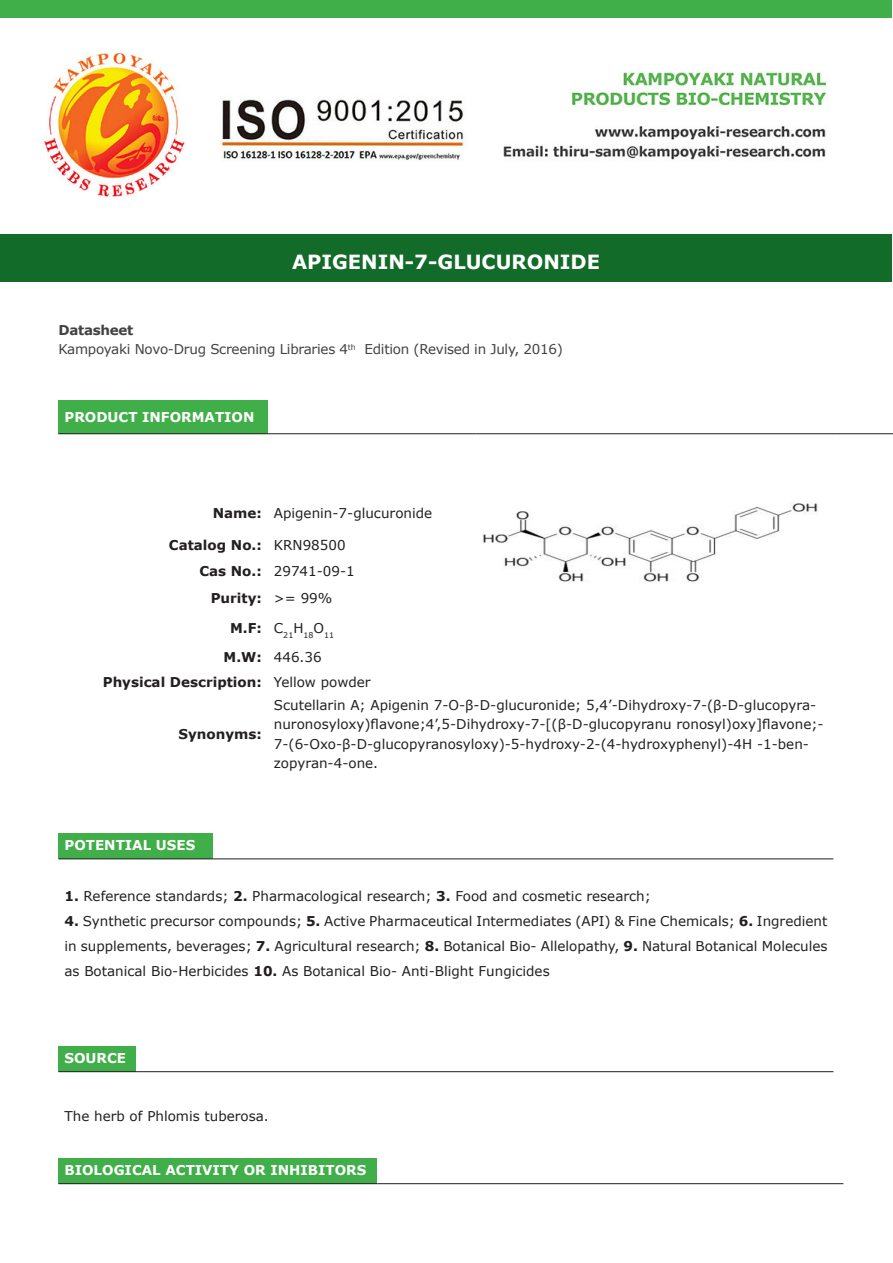
<style>
.page{position:relative;width:893px;height:1263px;background:#fff}
.page>*{position:absolute;margin:0;border:0;box-sizing:border-box;transform-origin:0 0}
.t1{font:700 19.5px "Verdana";color:#fff}
.t2{font:13.5px/19.2px "Verdana";color:#231f20}
.t3{font:700 13.5px "Verdana";color:#fff}
.t4{font:700 13.5px "Verdana";color:#231f20}
.t5{font:13.5px "Verdana";letter-spacing:-.02em;color:#414243}
.t6{font:700 13.5px "Verdana";letter-spacing:-.02em;color:#414243}
.t7{font:7.8px "Verdana";color:#231f20}
.s1{font-weight:700}
</style>
<div class="page">
<div style="left:0;top:0;width:892px;height:17px;background:#40ae49"></div>
<div style="left:1px;top:235px;width:891px;height:47px;background:#136b29"></div>
<div style="left:58px;top:400px;width:210px;height:34px;background:#40ae49"></div>
<hr style="left:58px;top:433px;width:210px;height:1px;background:#231f20">
<hr style="left:268px;top:433px;width:208px;height:1px;background:#231f20">
<hr style="left:476px;top:433px;width:359px;height:1px;background:#231f20">
<hr style="left:835px;top:433px;width:58px;height:1px;background:#231f20">
<img style="left:483px;top:503px;width:335px;height:79px">
<div style="left:58px;top:834px;width:155px;height:25px;background:#40ae49"></div>
<hr style="left:58px;top:859px;width:155px;height:1px;background:#231f20">
<hr style="left:213px;top:859px;width:620px;height:1px;background:#231f20">
<div style="left:58px;top:1046px;width:78px;height:26px;background:#40ae49"></div>
<hr style="left:58px;top:1071px;width:78px;height:1px;background:#231f20">
<hr style="left:136px;top:1071px;width:697px;height:1px;background:#231f20">
<div style="left:58px;top:1158px;width:319px;height:26px;background:#40ae49"></div>
<hr style="left:58px;top:1183px;width:319px;height:1px;background:#231f20">
<hr style="left:377px;top:1183px;width:466px;height:1px;background:#231f20">
<img style="left:43px;top:53px;width:784px;height:144px">
<p class="t1" style="left:292px;top:249px;width:309px">APIGENIN-7-GLUCURONIDE</p>
<p class="t6" style="left:58px;top:321px;width:76px">Datasheet</p>
<p class="t5" style="left:58px;top:341px;width:506px">Kampoyaki Novo-Drug Screening Libraries 4<sup>th</sup> Edition (Revised in July, 2016)</p>
<p class="t3" style="left:64px;top:409px;width:192px">PRODUCT INFORMATION</p>
<p class="t4" style="left:213px;top:504px;width:51px">Name:</p>
<p class="t2" style="left:274px;top:504px;width:160px">Apigenin-7-glucuronide</p>
<p class="t4" style="left:169px;top:536px;width:94px">Catalog No.:</p>
<p class="t2" style="left:274px;top:536px;width:73px">KRN98500</p>
<p class="t4" style="left:199px;top:562px;width:64px">Cas No.:</p>
<p class="t2" style="left:274px;top:562px;width:82px">29741-09-1</p>
<p class="t4" style="left:211px;top:590px;width:53px">Purity:</p>
<p class="t2" style="left:274px;top:589px;width:60px">&gt;= 99%</p>
<p class="t4" style="left:230px;top:619px;width:33px">M.F:</p>
<p class="t7" style="left:274px;top:630px;width:62px"><sup>C</sup>21<sup>H</sup>18<sup>O</sup>11</p>
<p class="t4" style="left:224px;top:648px;width:40px">M.W:</p>
<p class="t2" style="left:274px;top:648px;width:49px">446.36</p>
<p class="t4" style="left:103px;top:673px;width:161px">Physical Description:</p>
<p class="t2" style="left:274px;top:672px;width:98px">Yellow powder</p>
<p class="t4" style="left:178px;top:725px;width:85px">Synonyms:</p>
<p class="t2" style="left:274px;top:696px;width:551px">Scutellarin A; Apigenin 7-O-β-D-glucuronide; 5,4’-Dihydroxy-7-(β-D-glucopyra&shy;nuronosyloxy)flavone;4’,5-Dihydroxy-7-[(β-D-glucopyranu ronosyl)oxy]flavone;- 7-(6-Oxo-β-D-glucopyranosyloxy)-5-hydroxy-2-(4-hydroxyphenyl)-4H -1-ben&shy;zopyran-4-one.</p>
<p class="t3" style="left:64px;top:836px;width:132px">POTENTIAL USES</p>
<p class="t2" style="left:64px;top:886px;width:588px"><span class="s1">1.</span> Reference standards; <span class="s1">2.</span> Pharmacological research; <span class="s1">3.</span> Food and cosmetic research;</p>
<p class="t2" style="left:64px;top:909px;width:764px;line-height:25.2px;text-align:justify"><span class="s1">4.</span> Synthetic precursor compounds; <span class="s1">5.</span> Active Pharmaceutical Intermediates (API) &amp; Fine Chemicals; <span class="s1">6.</span> Ingredient in supplements, beverages; <span class="s1">7.</span> Agricultural research; <span class="s1">8.</span> Botanical Bio- Allelopathy, <span class="s1">9.</span> Natural Botanical Molecules as Botanical Bio-Herbicides <span class="s1">10.</span> As Botanical Bio- Anti-Blight Fungicides</p>
<p class="t3" style="left:64px;top:1049px;width:63px">SOURCE</p>
<p class="t2" style="left:64px;top:1107px;width:206px">The herb of Phlomis tuberosa.</p>
<p class="t3" style="left:64px;top:1161px;width:303px">BIOLOGICAL ACTIVITY OR INHIBITORS</p>
</div>
